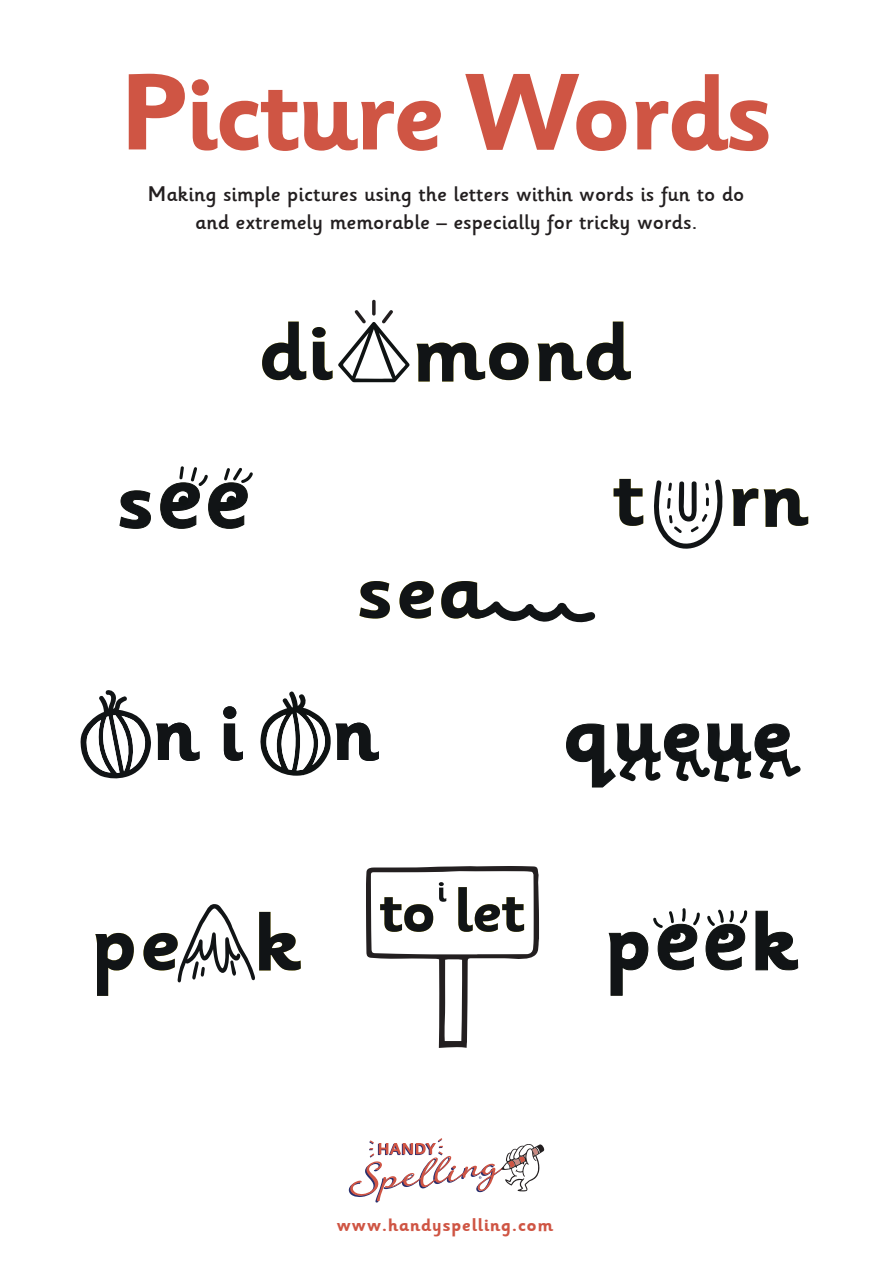
<style>
.page{position:relative;width:893px;height:1263px;background:#fff}
.page>*{position:absolute;margin:0;border:0;box-sizing:border-box;transform-origin:0 0}
.t1{font:700 108px "Sassoon Infant Rg";letter-spacing:-.035em;color:#cf5544}
.t2{font:700 82.65px "Sassoon Infant Rg";color:#111416}
.t3{font:500 21px/27.9px "Sassoon Infant Md";color:#231f20;text-align:center}
.t4{font:700 18.3px "Sassoon Infant Rg";letter-spacing:.03em;color:#cf5544}
</style>
<div class="page">
<svg style="left:348px;top:1138px;width:196px;height:64px"></svg>
<svg style="left:359px;top:581px;width:31px;height:37px"></svg>
<svg style="left:399px;top:581px;width:35px;height:37px"></svg>
<svg style="left:441px;top:581px;width:155px;height:42px"></svg>
<svg style="left:262px;top:322px;width:44px;height:58px"></svg>
<svg style="left:417px;top:343px;width:111px;height:38px"></svg>
<svg style="left:537px;top:322px;width:94px;height:59px"></svg>
<svg style="left:312px;top:300px;width:98px;height:82px"></svg>
<svg style="left:566px;top:723px;width:235px;height:65px"></svg>
<svg style="left:95px;top:933px;width:39px;height:63px"></svg>
<svg style="left:143px;top:904px;width:158px;height:78px"></svg>
<svg style="left:755px;top:911px;width:43px;height:59px"></svg>
<svg style="left:608px;top:908px;width:139px;height:88px"></svg>
<svg style="left:119px;top:490px;width:32px;height:39px"></svg>
<svg style="left:160px;top:466px;width:93px;height:63px"></svg>
<svg style="left:260px;top:691px;width:71px;height:85px"></svg>
<svg style="left:80px;top:690px;width:71px;height:89px"></svg>
<svg style="left:366px;top:866px;width:173px;height:182px"></svg>
<svg style="left:614px;top:479px;width:29px;height:47px"></svg>
<svg style="left:732px;top:488px;width:26px;height:38px"></svg>
<svg style="left:764px;top:488px;width:44px;height:39px"></svg>
<svg style="left:654px;top:479px;width:69px;height:70px"></svg>
<h1 class="t1" style="left:119px;top:52px;width:656px">Picture Words</h1>
<p class="t3" style="left:148px;top:180px;width:598px">Making simple pictures using the letters within words is fun to do and extremely memorable – especially for tricky words.</p>
<h2 class="t2" style="left:152px;top:686px;width:229px">ni n</h2>
<p class="t4" style="left:336px;top:1215px;width:218px">www.handyspelling.com</p>
</div>
